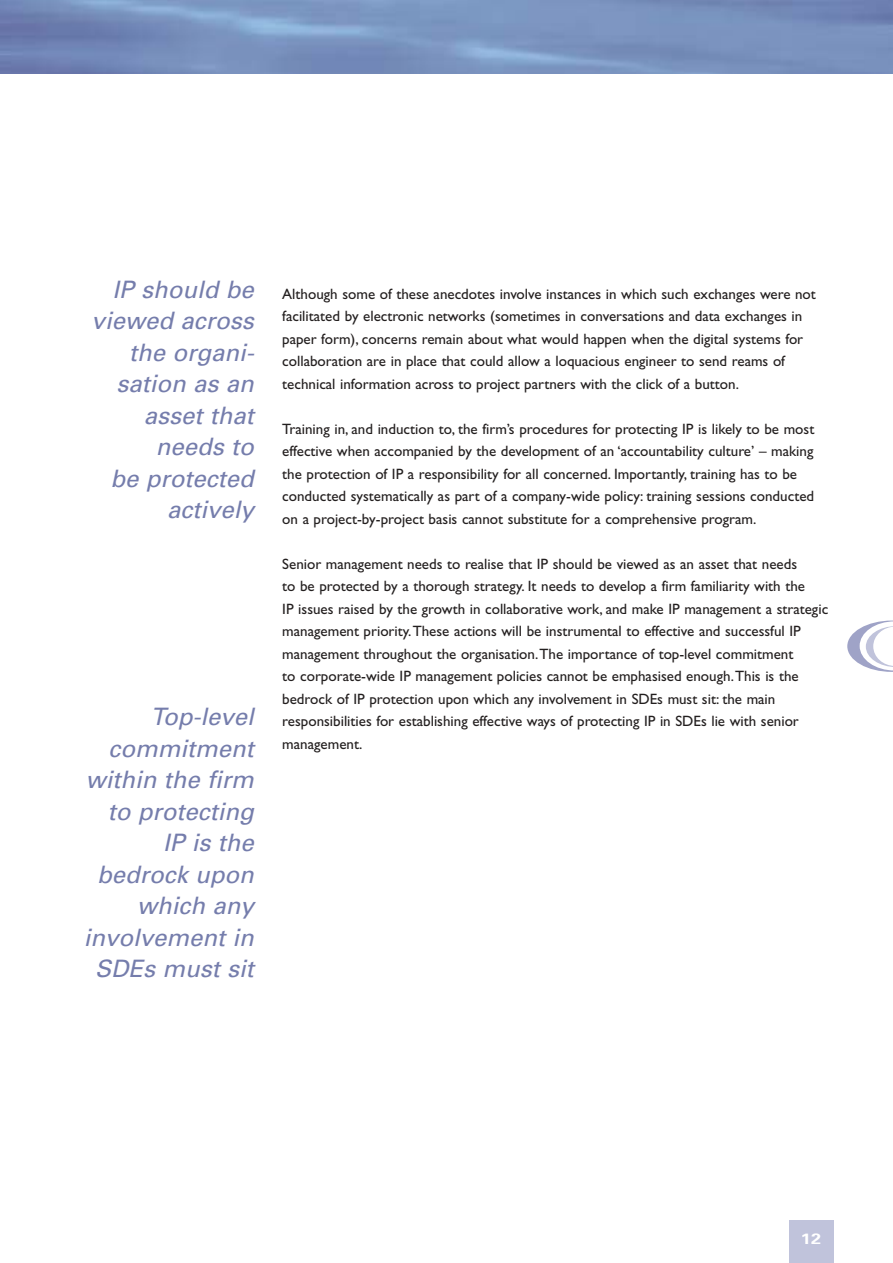
<style>
.page{position:relative;width:893px;height:1263px;background:#fff}
.page>*{position:absolute;margin:0;border:0;box-sizing:border-box;transform-origin:0 0}
.t1{font:italic 24px/31.5px "Univers";color:#757dac;text-align:right}
.t2{font:15px/22.5px "Gill Sans";color:#231f1f}
.t3{font:700 15px "Univers";color:#fff;scale:1.2 1}
</style>
<div class="page">
<div style="left:788px;top:1220px;width:45px;height:43px;background:#c0c3db"></div>
<svg style="left:847px;top:621px;width:45px;height:51px"></svg>
<img style="left:0;top:0;width:892px;height:74px">
<h1 class="t1" style="left:92px;top:276px;width:168px">IP should be viewed across the organi&shy;sation as an asset that needs to<br>be protected actively</h1>
<h1 class="t1" style="left:84px;top:703px;width:176px">Top-level commitment within the firm to protecting<br>IP is the bedrock upon which any involvement in<br>SDEs must sit</h1>
<p class="t2" style="left:282px;top:284px;width:535px">Although some of these anecdotes involve instances in which such exchanges were not facilitated by electronic networks (sometimes in conversations and data exchanges in paper form), concerns remain about what would happen when the digital systems for collaboration are in place that could allow a loquacious engineer to send reams of technical information across to project partners with the click of a button.</p>
<p class="t2" style="left:282px;top:419px;width:533px">Training in, and induction to, the firm’s procedures for protecting IP is likely to be most effective when accompanied by the development of an ‘accountability culture’ – making the protection of IP a responsibility for all concerned. Importantly, training has to be conducted systematically as part of a company-wide policy: training sessions conducted on a project-by-project basis cannot substitute for a comprehensive program.</p>
<p class="t2" style="left:282px;top:554px;width:547px">Senior management needs to realise that IP should be viewed as an asset that needs<br>to be protected by a thorough strategy. It needs to develop a firm familiarity with the<br>IP issues raised by the growth in collaborative work, and make IP management a strategic management priority.These actions will be instrumental to effective and successful IP management throughout the organisation.The importance of top-level commitment<br>to corporate-wide IP management policies cannot be emphasised enough.This is the bedrock of IP protection upon which any involvement in SDEs must sit: the main responsibilities for establishing effective ways of protecting IP in SDEs lie with senior management.</p>
<p class="t3" style="left:800px;top:1233px;width:19px">12</p>
</div>
